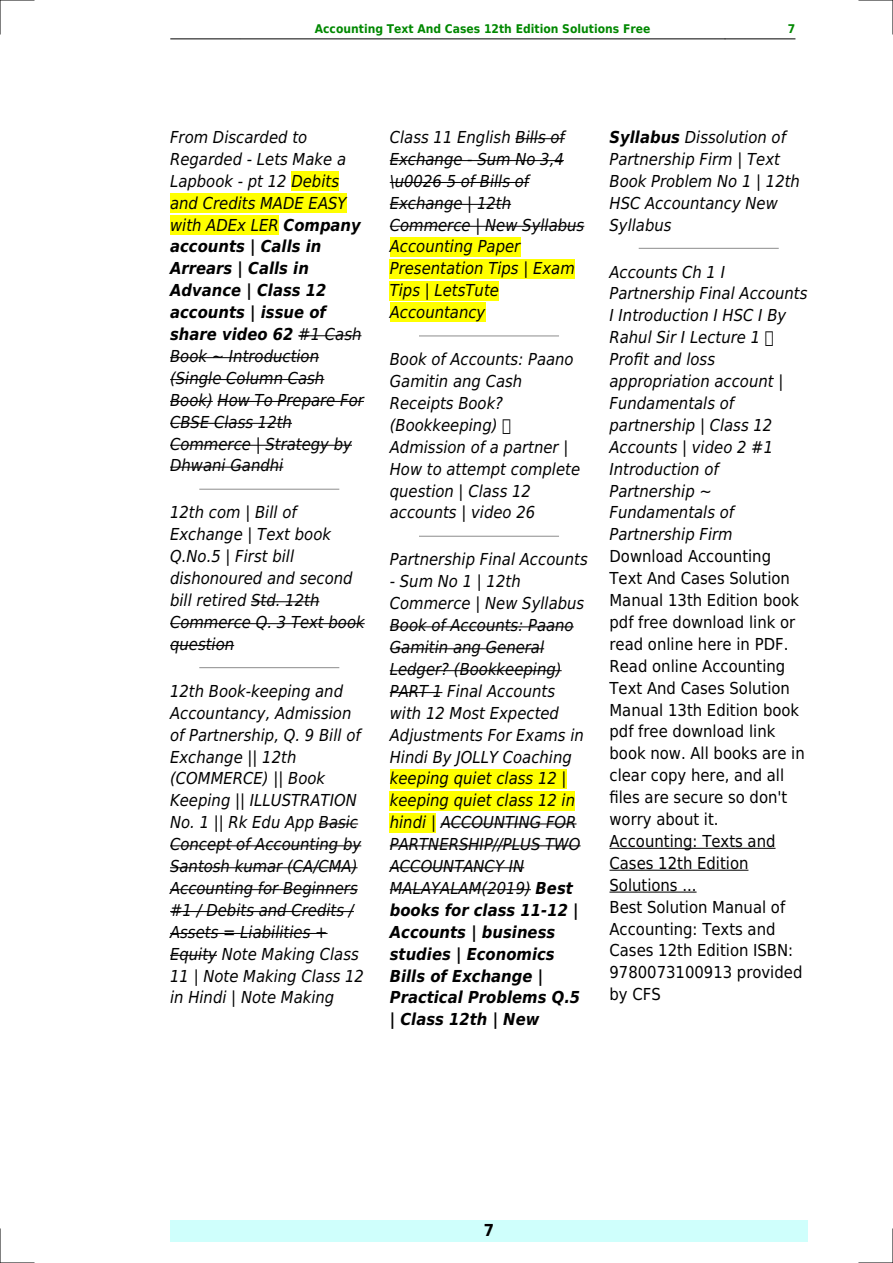
<style>
.page{position:relative;width:893px;height:1263px;background:#fff}
.page>*{position:absolute;margin:0;border:0;box-sizing:border-box;transform-origin:0 0}
.t1{font:italic 16.5px/21.9px "DejaVu Sans Condensed";color:#000}
.t2{font:16.5px/21.9px "DejaVu Sans Condensed";color:#000}
.t3{font:700 16.5px "DejaVu Sans Condensed";color:#000}
.t4{font:700 12px "DejaVu Sans Condensed";color:#080}
.s1{font-weight:700}
</style>
<div class="page">
<hr style="left:170px;top:39px;width:70px;height:1px;background:#000">
<hr style="left:240px;top:39px;width:485px;height:1px;background:#000">
<hr style="left:725px;top:39px;width:70px;height:1px;background:#000">
<div style="left:170px;top:1220px;width:638px;height:22px;background:#cffffc"></div>
<div style="left:291px;top:171px;width:48px;height:20px;background:#ff0"></div>
<div style="left:170px;top:193px;width:177px;height:20px;background:#ff0"></div>
<div style="left:170px;top:215px;width:109px;height:19px;background:#ff0"></div>
<hr style="left:298px;top:335px;width:63px;height:1px;background:#000">
<hr style="left:170px;top:357px;width:149px;height:1px;background:#000">
<hr style="left:170px;top:379px;width:154px;height:1px;background:#000">
<hr style="left:170px;top:401px;width:43px;height:1px;background:#000">
<hr style="left:218px;top:401px;width:146px;height:1px;background:#000">
<hr style="left:170px;top:423px;width:122px;height:1px;background:#000">
<hr style="left:170px;top:445px;width:182px;height:1px;background:#000">
<hr style="left:170px;top:467px;width:113px;height:1px;background:#000">
<hr style="left:200px;top:489px;width:139px;height:1px;background:#999">
<hr style="left:251px;top:601px;width:68px;height:1px;background:#000">
<hr style="left:170px;top:623px;width:195px;height:1px;background:#000">
<hr style="left:170px;top:645px;width:64px;height:1px;background:#000">
<hr style="left:200px;top:667px;width:139px;height:1px;background:#999">
<hr style="left:319px;top:823px;width:39px;height:1px;background:#000">
<hr style="left:170px;top:845px;width:191px;height:1px;background:#000">
<hr style="left:170px;top:867px;width:188px;height:1px;background:#000">
<hr style="left:170px;top:889px;width:188px;height:1px;background:#000">
<hr style="left:170px;top:911px;width:184px;height:1px;background:#000">
<hr style="left:170px;top:933px;width:158px;height:1px;background:#000">
<hr style="left:170px;top:955px;width:47px;height:1px;background:#000">
<hr style="left:515px;top:138px;width:50px;height:1px;background:#000">
<hr style="left:390px;top:160px;width:174px;height:1px;background:#000">
<hr style="left:390px;top:182px;width:139px;height:1px;background:#000">
<hr style="left:390px;top:204px;width:121px;height:1px;background:#000">
<hr style="left:390px;top:226px;width:194px;height:1px;background:#000">
<div style="left:390px;top:237px;width:130px;height:19px;background:#ff0"></div>
<div style="left:390px;top:259px;width:185px;height:19px;background:#ff0"></div>
<div style="left:390px;top:281px;width:109px;height:19px;background:#ff0"></div>
<div style="left:390px;top:303px;width:95px;height:19px;background:#ff0"></div>
<hr style="left:420px;top:335px;width:138px;height:1px;background:#999">
<hr style="left:420px;top:536px;width:138px;height:1px;background:#999">
<hr style="left:390px;top:626px;width:184px;height:1px;background:#000">
<hr style="left:390px;top:648px;width:154px;height:1px;background:#000">
<hr style="left:390px;top:670px;width:172px;height:1px;background:#000">
<hr style="left:390px;top:692px;width:52px;height:1px;background:#000">
<div style="left:390px;top:769px;width:177px;height:19px;background:#ff0"></div>
<div style="left:390px;top:791px;width:185px;height:19px;background:#ff0"></div>
<div style="left:390px;top:813px;width:46px;height:19px;background:#ff0"></div>
<hr style="left:441px;top:823px;width:136px;height:1px;background:#000">
<hr style="left:390px;top:845px;width:191px;height:1px;background:#000">
<hr style="left:390px;top:867px;width:134px;height:1px;background:#000">
<hr style="left:390px;top:889px;width:141px;height:1px;background:#000">
<hr style="left:639px;top:248px;width:139px;height:1px;background:#999">
<hr style="left:609px;top:848px;width:166px;height:1px;background:#000">
<hr style="left:609px;top:870px;width:139px;height:1px;background:#000">
<hr style="left:609px;top:892px;width:88px;height:1px;background:#000">
<hr style="left:0;top:0;width:34px;height:1px;background:#000">
<hr style="left:859px;top:0;width:34px;height:1px;background:#000">
<hr style="left:0;top:1262px;width:34px;height:1px;background:#000">
<hr style="left:859px;top:1262px;width:34px;height:1px;background:#000">
<hr style="left:0;top:0;width:1px;height:34px;background:#000">
<hr style="left:0;top:1229px;width:1px;height:34px;background:#000">
<hr style="left:892px;top:0;width:1px;height:34px;background:#000">
<hr style="left:892px;top:1229px;width:1px;height:34px;background:#000">
<p class="t4" style="left:315px;top:21px;width:337px">Accounting Text And Cases 12th Edition Solutions Free</p>
<p class="t4" style="left:788px;top:21px;width:9px">7</p>
<p class="t1" style="left:170px;top:126px;width:195px">From Discarded to<br>Regarded - Lets Make a<br>Lapbook - pt 12 Debits and Credits MADE EASY with ADEx LER <span class="s1">Company accounts | Calls in<br>Arrears | Calls in<br>Advance | Class 12 accounts | issue of share video 62</span> #1 Cash<br>Book ~ Introduction (Single Column Cash<br>Book) How To Prepare For<br>CBSE Class 12th<br>Commerce | Strategy by<br>Dhwani Gandhi</p>
<p class="t1" style="left:170px;top:502px;width:196px">12th com | Bill of<br>Exchange | Text book<br>Q.No.5 | First bill dishonoured and second bill retired Std. 12th<br>Commerce Q. 3 Text book question</p>
<p class="t1" style="left:170px;top:680px;width:195px">12th Book-keeping and<br>Accountancy, Admission of Partnership, Q. 9 Bill of<br>Exchange || 12th (COMMERCE) || Book<br>Keeping || ILLUSTRATION<br>No. 1 || Rk Edu App Basic<br>Concept of Accounting by<br>Santosh kumar (CA/CMA)<br>Accounting for Beginners #1 / Debits and Credits /<br>Assets = Liabilities +<br>Equity Note Making Class<br>11 | Note Making Class 12 in Hindi | Note Making</p>
<p class="t1" style="left:390px;top:126px;width:196px">Class 11 English Bills of<br>Exchange - Sum No 3,4 \u0026 5 of Bills of<br>Exchange | 12th<br>Commerce | New Syllabus<br>Accounting Paper<br>Presentation Tips | Exam<br>Tips | LetsTute<br>Accountancy</p>
<p class="t1" style="left:390px;top:348px;width:192px">Book of Accounts: Paano<br>Gamitin ang Cash<br>Receipts Book? (Bookkeeping)<br>Admission of a partner |<br>How to attempt complete question | Class 12 accounts | video 26</p>
<p class="t1" style="left:390px;top:549px;width:199px">Partnership Final Accounts</p>
<p class="t1" style="left:390px;top:571px;width:196px">- Sum No 1 | 12th<br>Commerce | New Syllabus<br>Book of Accounts: Paano<br>Gamitin ang General<br>Ledger? (Bookkeeping)<br>PART 1 Final Accounts with 12 Most Expected<br>Adjustments For Exams in<br>Hindi By JOLLY Coaching keeping quiet class 12 | keeping quiet class 12 in hindi | ACCOUNTING FOR<br>PARTNERSHIP//PLUS TWO<br>ACCOUNTANCY IN<br>MALAYALAM(2019) <span class="s1">Best books for class 11-12 |<br>Accounts | business studies | Economics<br>Bills of Exchange |<br>Practical Problems Q.5 | Class 12th | New</span></p>
<p class="t1" style="left:609px;top:126px;width:192px"><span class="s1">Syllabus</span> Dissolution of<br>Partnership Firm | Text<br>Book Problem No 1 | 12th<br>HSC Accountancy New<br>Syllabus</p>
<p class="t1" style="left:609px;top:261px;width:199px">Accounts Ch 1 I<br>Partnership Final Accounts<br>I Introduction I HSC I By<br>Rahul Sir I Lecture 1<br>Profit and loss appropriation account |<br>Fundamentals of partnership | Class 12<br>Accounts | video 2 #1<br>Introduction of<br>Partnership ~<br>Fundamentals of<br>Partnership Firm</p>
<p class="t2" style="left:609px;top:546px;width:197px">Download Accounting<br>Text And Cases Solution<br>Manual 13th Edition book pdf free download link or read online here in PDF.<br>Read online Accounting<br>Text And Cases Solution<br>Manual 13th Edition book pdf free download link book now. All books are in clear copy here, and all files are secure so don't worry about it.<br>Accounting: Texts and<br>Cases 12th Edition<br>Solutions ...<br>Best Solution Manual of<br>Accounting: Texts and<br>Cases 12th Edition ISBN:<br>9780073100913 provided by CFS</p>
<p class="t3" style="left:484px;top:1221px;width:12px">7</p>
</div>
